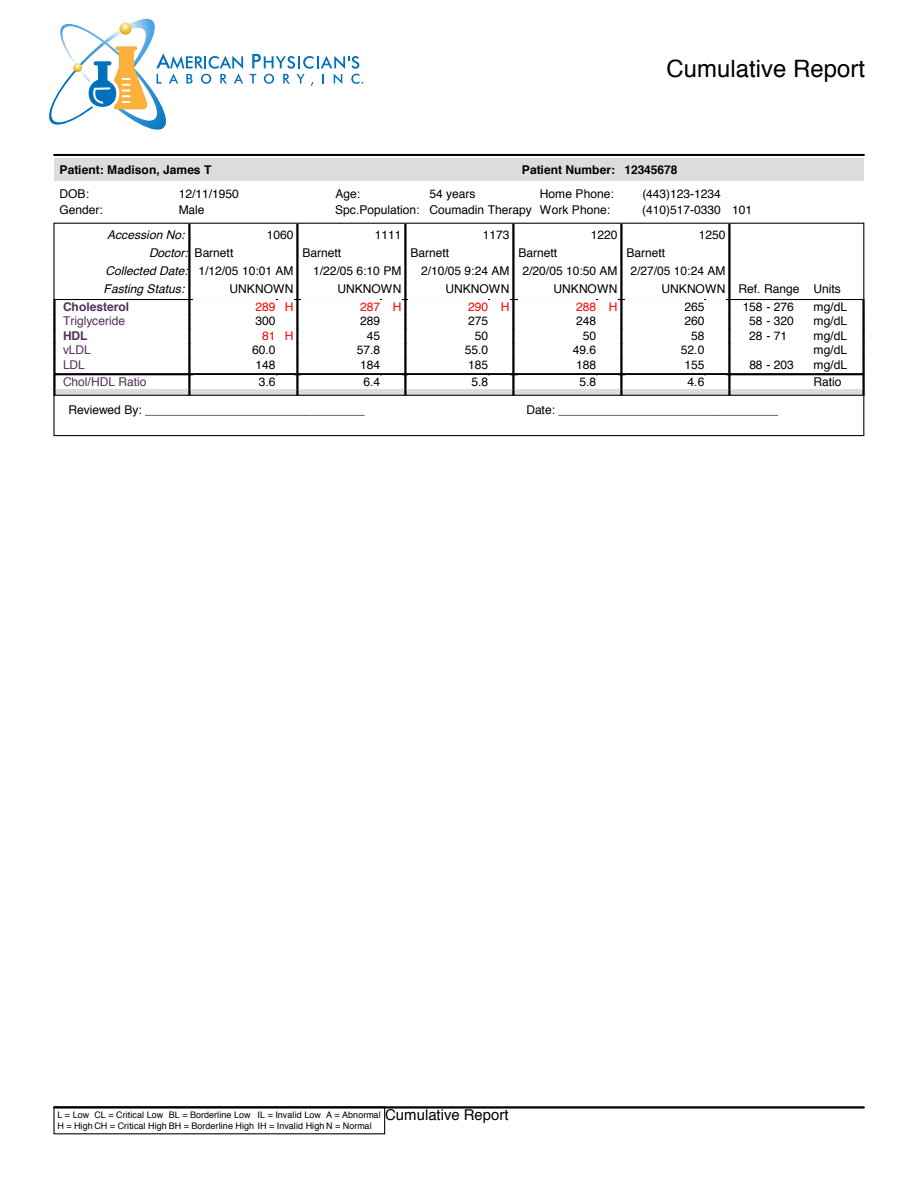
<style>
.page{position:relative;width:918px;height:1188px;background:#fff}
.page>*{position:absolute;margin:0;border:0;box-sizing:border-box;transform-origin:0 0}
.t1{font:24px "Helvetica";color:#000}
.t2{font:15px "Helvetica";color:#000}
.t3{font:12px/16.8px "Helvetica";letter-spacing:-.005em;color:#000}
.t4{font:italic 12px "Helvetica";color:#000}
.t5{font:700 12px "Helvetica";letter-spacing:-.005em;color:#000}
.t6{font:12px "Helvetica";letter-spacing:-.005em;color:#513059}
.t7{font:12px "Helvetica";letter-spacing:-.005em;color:#f00}
.t8{font:700 12px "Helvetica";letter-spacing:-.005em;color:#513059}
.t9{font:9px "Helvetica";letter-spacing:.005em;color:#000}
</style>
<div class="page">
<div style="left:54px;top:159px;width:810px;height:22px;background:#dcdcdc"></div>
<hr style="left:54px;top:155px;width:810px;height:1px;background:#000">
<hr style="left:54px;top:154px;width:810px;height:1px;background:#000">
<div style="left:54px;top:217px;width:810px;height:83px;background:linear-gradient(to right,#fff,#fff)"></div>
<div style="left:53px;top:223px;width:811px;height:77px;background:#fff"></div>
<hr style="left:189px;top:224px;width:1px;height:76px;background:#000">
<hr style="left:190px;top:224px;width:1px;height:76px;background:#000">
<hr style="left:297px;top:224px;width:1px;height:76px;background:#000">
<hr style="left:298px;top:224px;width:1px;height:76px;background:#000">
<hr style="left:405px;top:224px;width:1px;height:76px;background:#000">
<hr style="left:406px;top:224px;width:1px;height:76px;background:#000">
<hr style="left:513px;top:224px;width:1px;height:76px;background:#000">
<hr style="left:514px;top:224px;width:1px;height:76px;background:#000">
<hr style="left:621px;top:224px;width:1px;height:76px;background:#000">
<hr style="left:622px;top:224px;width:1px;height:76px;background:#000">
<hr style="left:729px;top:224px;width:1px;height:76px;background:#000">
<hr style="left:730px;top:224px;width:1px;height:76px;background:#000">
<hr style="left:54px;top:374px;width:810px;height:1px;background:#000">
<hr style="left:54px;top:375px;width:810px;height:1px;background:#000">
<div style="left:519px;top:375px;width:77px;height:13px;background:#fff"></div>
<div style="left:408px;top:375px;width:80px;height:13px;background:#fff"></div>
<div style="left:302px;top:375px;width:78px;height:13px;background:#fff"></div>
<div style="left:626px;top:375px;width:78px;height:13px;background:#fff"></div>
<div style="left:194px;top:375px;width:82px;height:13px;background:#fff"></div>
<div style="left:278px;top:375px;width:16px;height:15px;background:#fff"></div>
<div style="left:382px;top:375px;width:20px;height:15px;background:#fff"></div>
<div style="left:490px;top:375px;width:20px;height:15px;background:#fff"></div>
<div style="left:598px;top:375px;width:20px;height:15px;background:#fff"></div>
<div style="left:706px;top:375px;width:20px;height:15px;background:#fff"></div>
<div style="left:54px;top:390px;width:810px;height:5px;background:#dcdcdc"></div>
<svg style="left:189px;top:300px;width:2px;height:95px"></svg>
<svg style="left:297px;top:300px;width:2px;height:95px"></svg>
<svg style="left:405px;top:300px;width:2px;height:95px"></svg>
<svg style="left:513px;top:300px;width:2px;height:95px"></svg>
<svg style="left:621px;top:300px;width:2px;height:95px"></svg>
<svg style="left:729px;top:300px;width:2px;height:95px"></svg>
<svg style="left:54px;top:300px;width:2px;height:95px"></svg>
<svg style="left:863px;top:300px;width:2px;height:95px"></svg>
<div style="left:53px;top:395px;width:811px;height:41px;background:#fff;border:1px solid #000"></div>
<div style="left:53px;top:1106px;width:332px;height:28px;background:#fff;border:1px solid #000"></div>
<hr style="left:54px;top:1107px;width:810px;height:1px;background:#000">
<hr style="left:54px;top:1108px;width:810px;height:1px;background:#000">
<svg style="left:49px;top:19px;width:194px;height:111px"></svg>
<svg style="left:250px;top:54px;width:113px;height:32px"></svg>
<h1 class="t1" style="left:667px;top:50px;width:200px">Cumulative Report</h1>
<p class="t5" style="left:60px;top:160px;width:153px">Patient: Madison, James T</p>
<p class="t5" style="left:522px;top:160px;width:157px">Patient Number: 12345678</p>
<p class="t3" style="left:60px;top:185px;width:31px">DOB:</p>
<p class="t3" style="left:335px;top:185px;width:26px">Age:</p>
<p class="t3" style="left:60px;top:202px;width:45px">Gender:</p>
<p class="t3" style="left:179px;top:185px;width:62px">12/11/1950</p>
<p class="t3" style="left:429px;top:185px;width:47px">54 years</p>
<p class="t3" style="left:179px;top:202px;width:27px">Male</p>
<p class="t3" style="left:335px;top:202px;width:198px">Spc.Population: Coumadin Therapy</p>
<p class="t3" style="left:540px;top:185px;width:75px">Home Phone:<br>Work Phone:</p>
<p class="t3" style="left:642px;top:185px;width:111px">(443)123-1234 (410)517-0330 101</p>
<p class="t4" style="left:107px;top:225px;width:79px">Accession No:</p>
<p class="t4" style="left:105px;top:261px;width:84px">Collected Date:</p>
<p class="t3" style="left:267px;top:226px;width:28px">1060</p>
<p class="t3" style="left:375px;top:226px;width:28px">1111</p>
<p class="t3" style="left:483px;top:226px;width:28px">1173</p>
<p class="t3" style="left:591px;top:226px;width:28px">1220</p>
<p class="t3" style="left:699px;top:226px;width:28px">1250</p>
<p class="t3" style="left:195px;top:244px;width:40px">Barnett</p>
<p class="t3" style="left:230px;top:280px;width:65px">UNKNOWN</p>
<p class="t3" style="left:303px;top:244px;width:40px">Barnett</p>
<p class="t3" style="left:411px;top:244px;width:40px">Barnett</p>
<p class="t3" style="left:518px;top:244px;width:40px">Barnett</p>
<p class="t3" style="left:626px;top:244px;width:40px">Barnett</p>
<p class="t3" style="left:338px;top:280px;width:65px">UNKNOWN</p>
<p class="t3" style="left:446px;top:280px;width:65px">UNKNOWN</p>
<p class="t3" style="left:554px;top:280px;width:65px">UNKNOWN</p>
<p class="t3" style="left:662px;top:280px;width:65px">UNKNOWN</p>
<p class="t4" style="left:149px;top:243px;width:40px">Doctor:</p>
<p class="t3" style="left:198px;top:262px;width:97px">1/12/05 10:01 AM</p>
<p class="t3" style="left:313px;top:262px;width:90px">1/22/05 6:10 PM</p>
<p class="t3" style="left:421px;top:262px;width:306px">2/10/05 9:24 AM 2/20/05 10:50 AM 2/27/05 10:24 AM</p>
<p class="t4" style="left:104px;top:279px;width:82px">Fasting Status:</p>
<p class="t3" style="left:739px;top:280px;width:104px">Ref. Range Units</p>
<p class="t8" style="left:63px;top:297px;width:68px">Cholesterol</p>
<p class="t7" style="left:256px;top:297px;width:40px">289 H</p>
<p class="t7" style="left:360px;top:297px;width:43px">287 H</p>
<p class="t7" style="left:468px;top:297px;width:43px">290 H</p>
<p class="t7" style="left:576px;top:297px;width:43px">288 H</p>
<p class="t3" style="left:684px;top:298px;width:22px">265</p>
<p class="t3" style="left:743px;top:298px;width:53px">158 - 276</p>
<p class="t3" style="left:813px;top:298px;width:35px">mg/dL</p>
<p class="t6" style="left:63px;top:312px;width:64px">Triglyceride</p>
<p class="t3" style="left:256px;top:313px;width:22px">300</p>
<p class="t3" style="left:360px;top:313px;width:22px">289</p>
<p class="t3" style="left:468px;top:313px;width:22px">275</p>
<p class="t3" style="left:576px;top:313px;width:22px">248</p>
<p class="t3" style="left:684px;top:313px;width:22px">260</p>
<p class="t3" style="left:749px;top:313px;width:46px">58 - 320</p>
<p class="t3" style="left:813px;top:313px;width:35px">mg/dL</p>
<p class="t8" style="left:63px;top:326px;width:26px">HDL</p>
<p class="t7" style="left:262px;top:326px;width:33px">81 H</p>
<p class="t3" style="left:367px;top:327px;width:15px">45</p>
<p class="t3" style="left:475px;top:327px;width:15px">50</p>
<p class="t3" style="left:583px;top:327px;width:15px">50</p>
<p class="t3" style="left:691px;top:327px;width:15px">58</p>
<p class="t3" style="left:749px;top:327px;width:39px">28 - 71</p>
<p class="t3" style="left:813px;top:327px;width:35px">mg/dL</p>
<p class="t6" style="left:63px;top:341px;width:29px">vLDL</p>
<p class="t3" style="left:252px;top:342px;width:25px">60.0</p>
<p class="t3" style="left:357px;top:342px;width:25px">57.8</p>
<p class="t3" style="left:465px;top:342px;width:25px">55.0</p>
<p class="t3" style="left:573px;top:342px;width:25px">49.6</p>
<p class="t3" style="left:681px;top:342px;width:25px">52.0</p>
<p class="t3" style="left:813px;top:342px;width:35px">mg/dL</p>
<p class="t6" style="left:63px;top:356px;width:23px">LDL</p>
<p class="t3" style="left:256px;top:357px;width:22px">148</p>
<p class="t3" style="left:360px;top:357px;width:22px">184</p>
<p class="t3" style="left:468px;top:357px;width:22px">185</p>
<p class="t3" style="left:576px;top:357px;width:22px">188</p>
<p class="t3" style="left:684px;top:357px;width:22px">155</p>
<p class="t3" style="left:749px;top:357px;width:46px">88 - 203</p>
<p class="t3" style="left:813px;top:357px;width:35px">mg/dL</p>
<p class="t6" style="left:63px;top:372px;width:85px">Chol/HDL Ratio</p>
<p class="t3" style="left:259px;top:373px;width:18px">3.6</p>
<p class="t3" style="left:363px;top:373px;width:18px">6.4</p>
<p class="t3" style="left:471px;top:373px;width:18px">5.8</p>
<p class="t3" style="left:579px;top:373px;width:18px">5.8</p>
<p class="t3" style="left:688px;top:373px;width:18px">4.6</p>
<p class="t3" style="left:813px;top:373px;width:30px">Ratio</p>
<p class="t3" style="left:69px;top:402px;width:298px">Reviewed By: _________________________________</p>
<p class="t3" style="left:526px;top:402px;width:253px">Date: _________________________________</p>
<p class="t9" style="left:57px;top:1108px;width:265px">L = Low CL = Critical Low BL = Borderline Low IL = Invalid Low</p>
<p class="t2" style="left:385px;top:1103px;width:125px">Cumulative Report</p>
<p class="t9" style="left:57px;top:1119px;width:316px">H = High CH = Critical High BH = Borderline High IH = Invalid High N = Normal</p>
<p class="t9" style="left:326px;top:1108px;width:56px">A = Abnormal</p>
</div>
